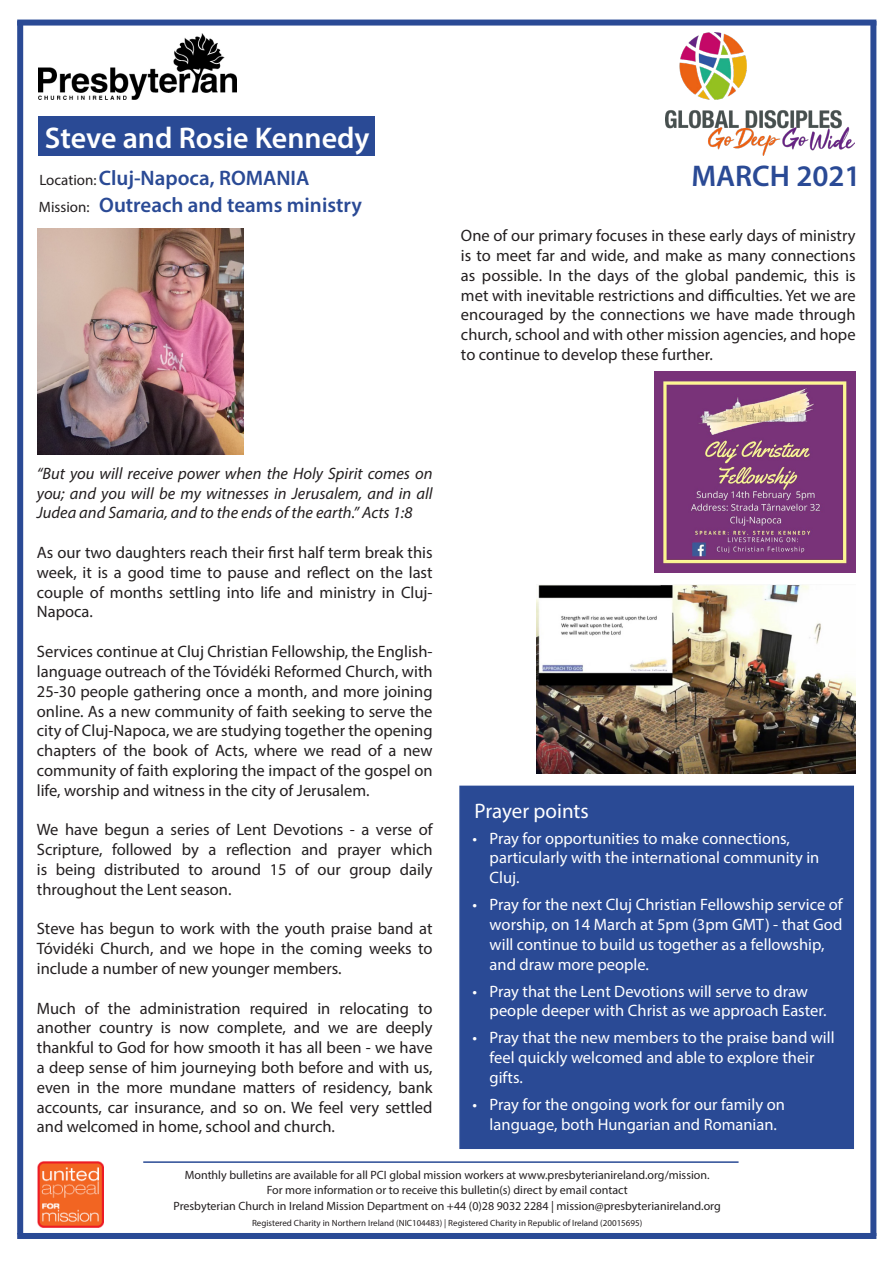
<style>
.page{position:relative;width:893px;height:1263px;background:#fff}
.page>*{position:absolute;margin:0;border:0;box-sizing:border-box;transform-origin:0 0}
.t1{font:600 30px "Myriad Pro";color:#fff}
.t2{font:600 30px "Myriad Pro";color:#2a4a95}
.t3{font:600 21px "Myriad Pro";color:#2a4a95}
.t4{font:21px "Myriad Pro";color:#fff}
.t5{font:16.5px/19.8px "Myriad Pro";color:#231f20;text-align:justify}
.t6{font:16.5px/19.8px "Myriad Pro";color:#fff}
.t7{font:italic 16.5px/19.8px "Myriad Pro";color:#231f20;text-align:justify}
.t8{font:12px "Myriad Pro";color:#231f20}
.t9{font:9px "Myriad Pro";color:#231f20}
.s1{font-weight:400;font-size:15px;color:#231f20}
</style>
<div class="page">
<img style="left:38px;top:1162px;width:65px;height:65px">
<hr style="left:143px;top:1161px;width:596px;height:2px;background:#2a4a95">
<img style="left:39px;top:33px;width:197px;height:66px">
<div style="left:39px;top:117px;width:336px;height:39px;background:#2a4a95"></div>
<img style="left:665px;top:33px;width:189px;height:122px">
<img style="left:37px;top:229px;width:206px;height:225px">
<div style="left:459px;top:786px;width:395px;height:363px;background:#2a4a95"></div>
<img style="left:536px;top:584px;width:319px;height:190px">
<img style="left:654px;top:371px;width:201px;height:201px">
<div style="left:17px;top:21px;width:6px;height:1213px;background:#2a4a95"></div>
<div style="left:870px;top:21px;width:6px;height:1215px;background:#2a4a95"></div>
<div style="left:17px;top:20px;width:859px;height:6px;background:#2a4a95"></div>
<div style="left:17px;top:1233px;width:859px;height:6px;background:#2a4a95"></div>
<p class="t1" style="left:45px;top:119px;width:326px">Steve and Rosie Kennedy</p>
<p class="t3" style="left:39px;top:164px;width:272px"><span class="s1">Location:</span>Cluj-Napoca, ROMANIA</p>
<p class="t3" style="left:39px;top:192px;width:325px"><span class="s1">Mission:</span> Outreach and teams ministry</p>
<p class="t2" style="left:691px;top:157px;width:171px">MARCH 2021</p>
<p class="t5" style="left:461px;top:225px;width:396px">One of our primary focuses in these early days of ministry is to meet far and wide, and make as many connections as possible. In the days of the global pandemic, this is met with inevitable restrictions and difficulties. Yet we are encouraged by the connections we have made through church, school and with other mission agencies, and hope to continue to develop these further.</p>
<p class="t7" style="left:37px;top:463px;width:397px">“But you will receive power when the Holy Spirit comes on you; and you will be my witnesses in Jerusalem, and in all Judea and Samaria, and to the ends of the earth.” Acts 1:8</p>
<p class="t5" style="left:37px;top:542px;width:397px">As our two daughters reach their first half term break this week, it is a good time to pause and reflect on the last couple of months settling into life and ministry in Cluj-Napoca.</p>
<p class="t5" style="left:37px;top:641px;width:397px">Services continue at Cluj Christian Fellowship, the English&shy;language outreach of the Tóvidéki Reformed Church, with 25-30 people gathering once a month, and more joining online. As a new community of faith seeking to serve the city of Cluj-Napoca, we are studying together the opening chapters of the book of Acts, where we read of a new community of faith exploring the impact of the gospel on life, worship and witness in the city of Jerusalem.</p>
<p class="t5" style="left:37px;top:820px;width:397px">We have begun a series of Lent Devotions - a verse of Scripture, followed by a reflection and prayer which is being distributed to around 15 of our group daily throughout the Lent season.</p>
<p class="t5" style="left:37px;top:919px;width:397px">Steve has begun to work with the youth praise band at Tóvidéki Church, and we hope in the coming weeks to include a number of new younger members.</p>
<p class="t5" style="left:37px;top:998px;width:397px">Much of the administration required in relocating to another country is now complete, and we are deeply thankful to God for how smooth it has all been - we have a deep sense of him journeying both before and with us, even in the more mundane matters of residency, bank accounts, car insurance, and so on. We feel very settled and welcomed in home, school and church.</p>
<p class="t4" style="left:475px;top:797px;width:116px">Prayer points</p>
<p class="t6" style="left:490px;top:828px;width:331px;text-indent:-17px">• Pray for opportunities to make connections, particularly with the international community in<br>Cluj.</p>
<p class="t6" style="left:490px;top:894px;width:354px;text-indent:-17px">• Pray for the next Cluj Christian Fellowship service of worship, on 14 March at 5pm (3pm GMT) - that God will continue to build us together as a fellowship, and draw more people.</p>
<p class="t6" style="left:490px;top:981px;width:338px;text-indent:-17px">• Pray that the Lent Devotions will serve to draw people deeper with Christ as we approach Easter.</p>
<p class="t6" style="left:490px;top:1028px;width:346px;text-indent:-17px">• Pray that the new members to the praise band will feel quickly welcomed and able to explore their gifts.</p>
<p class="t6" style="left:473px;top:1094px;width:314px;text-align:center">• Pray for the ongoing work for our family on language, both Hungarian and Romanian.</p>
<p class="t8" style="left:185px;top:1168px;width:526px">Monthly bulletins are available for all PCI global mission workers at www.presbyterianireland.org/mission.</p>
<p class="t8" style="left:267px;top:1182px;width:362px">For more information or to receive this bulletin(s) direct by email contact</p>
<p class="t8" style="left:174px;top:1198px;width:549px">Presbyterian Church in Ireland Mission Department on +44 (0)28 9032 2284 | mission@presbyterianireland.org</p>
<p class="t9" style="left:252px;top:1217px;width:392px">Registered Charity in Northern Ireland (NIC104483) | Registered Charity in Republic of Ireland (20015695)</p>
</div>
